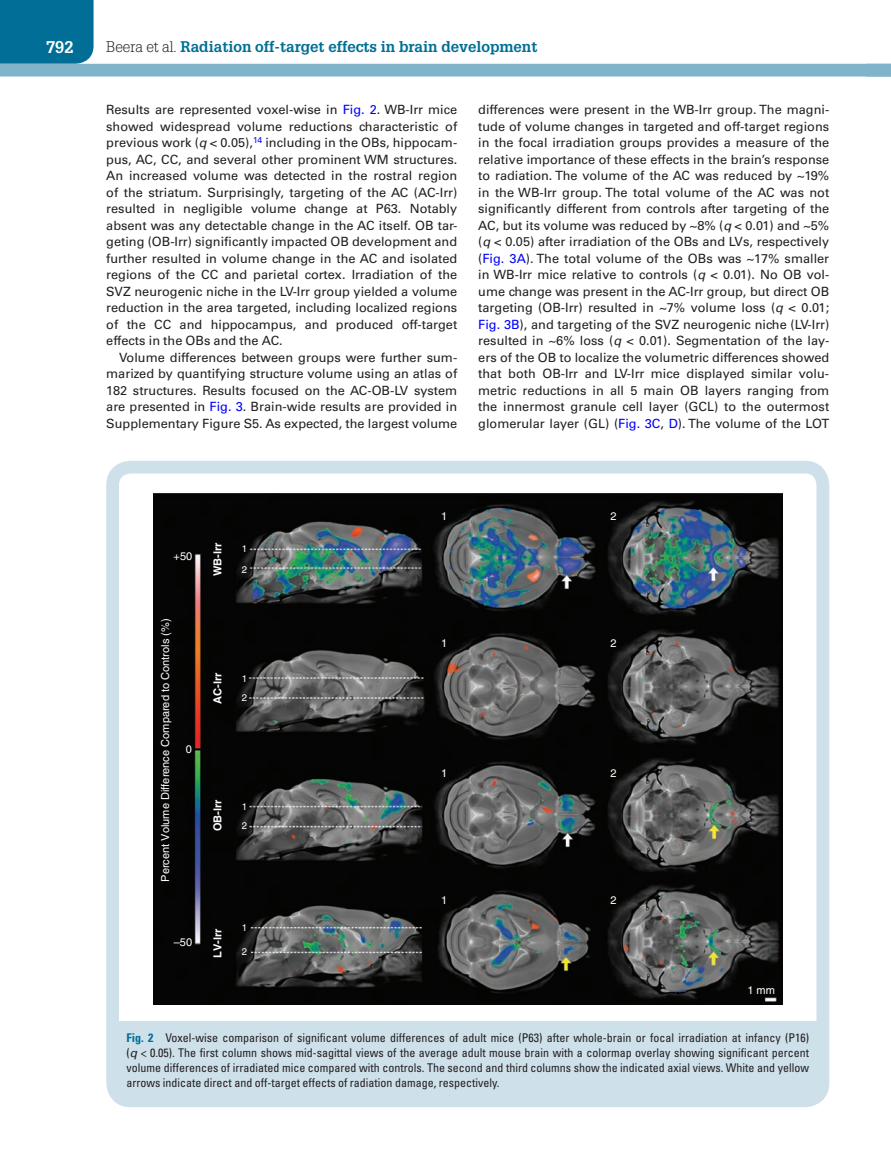
<style>
.page{position:relative;width:891px;height:1175px;background:#fff}
.page>*{position:absolute;margin:0;border:0;box-sizing:border-box;transform-origin:0 0}
.t1{font:700 16.5px "Glypha LT Std";color:#fff}
.t2{font:700 15px "Glypha LT Std";color:#006e96}
.t3{font:12.75px/16.5px "Univers LT Std";color:#231f20;text-align:justify}
.t4{font:condensed 12px/15px "Univers LT Std";color:#231f20;text-align:justify}
.t5{font:11.1px "Helvetica";color:#fff}
.t6{font:700 11.1px "Helvetica";color:#fff}
.t7{font:9.6px/20.5px "Helvetica";color:#fff}
.s1{font-weight:300;color:#231f20}
.s2{color:#00f}
.s3{font-style:italic}
.s4{font-weight:700;color:#006e96}
.s5{font-style:italic;font-stretch:normal}
</style>
<div class="page">
<div style="left:0;top:0;width:94px;height:64px;background:#006e96"></div>
<div style="left:0;top:64px;width:891px;height:12px;background:#7fb4ca"></div>
<div style="left:118px;top:1020px;width:700px;height:80px;background:#cee0ea"></div>
<img style="left:153px;top:494px;width:629px;height:510px">
<div style="left:106px;top:461px;width:723px;height:646px;border:13px solid #cee0ea;border-radius:18px"></div>
<p class="t1" style="left:46px;top:37px;width:29px">792</p>
<p class="t2" style="left:106px;top:37px;width:433px"><span class="s1">Beera et al.</span> Radiation off-target effects in brain development</p>
<p class="t3" style="left:106px;top:102px;width:353px">Results are represented voxel-wise in <span class="s2">Fig. 2</span>. WB-Irr mice showed widespread volume reductions characteristic of previous work (<span class="s3">q</span> &lt; 0.05),<sup>14</sup> including in the OBs, hippocam&shy;pus, AC, CC, and several other prominent WM structures.<br>An increased volume was detected in the rostral region of the striatum. Surprisingly, targeting of the AC (AC-Irr) resulted in negligible volume change at P63. Notably absent was any detectable change in the AC itself. OB tar&shy;geting (OB-Irr) significantly impacted OB development and further resulted in volume change in the AC and isolated regions of the CC and parietal cortex. Irradiation of the SVZ neurogenic niche in the LV-Irr group yielded a volume reduction in the area targeted, including localized regions of the CC and hippocampus, and produced off-target effects in the OBs and the AC.</p>
<p class="t3" style="left:106px;top:349px;width:353px;text-indent:13px">Volume differences between groups were further sum&shy;marized by quantifying structure volume using an atlas of 182 structures. Results focused on the AC-OB-LV system are presented in <span class="s2">Fig. 3</span>. Brain-wide results are provided in Supplementary Figure S5. As expected, the largest volume</p>
<p class="t3" style="left:478px;top:102px;width:353px">differences were present in the WB-Irr group. The magni&shy;tude of volume changes in targeted and off-target regions in the focal irradiation groups provides a measure of the relative importance of these effects in the brain’s response to radiation. The volume of the AC was reduced by ~19% in the WB-Irr group. The total volume of the AC was not significantly different from controls after targeting of the AC, but its volume was reduced by ~8% (<span class="s3">q</span> &lt; 0.01) and ~5% (<span class="s3">q</span> &lt; 0.05) after irradiation of the OBs and LVs, respectively (<span class="s2">Fig. 3A</span>). The total volume of the OBs was ~17% smaller in WB-Irr mice relative to controls (<span class="s3">q</span> &lt; 0.01). No OB vol&shy;ume change was present in the AC-Irr group, but direct OB targeting (OB-Irr) resulted in ~7% volume loss (<span class="s3">q</span> &lt; 0.01; <span class="s2">Fig. 3B</span>), and targeting of the SVZ neurogenic niche (LV-Irr) resulted in ~6% loss (<span class="s3">q</span> &lt; 0.01). Segmentation of the lay&shy;ers of the OB to localize the volumetric differences showed that both OB-Irr and LV-Irr mice displayed similar volu&shy;metric reductions in all 5 main OB layers ranging from the innermost granule cell layer (GCL) to the outermost glomerular layer (GL) (<span class="s2">Fig. 3C</span>, <span class="s2">D</span>). The volume of the LOT</p>
<p class="t6" style="left:211px;top:576px;width:35px;rotate:-90deg">WB-lrr</p>
<p class="t5" style="left:174px;top:549px;width:20px">+50</p>
<p class="t7" style="left:242px;top:538px;width:7px">1<br>2</p>
<p class="t5" style="left:159px;top:881px;width:265px;rotate:-90deg">Percent Volume Difference Compared to Controls (%)</p>
<p class="t5" style="left:186px;top:743px;width:8px">0</p>
<p class="t5" style="left:174px;top:935px;width:20px">–50</p>
<p class="t6" style="left:211px;top:704px;width:33px;rotate:-90deg">AC-lrr</p>
<p class="t7" style="left:242px;top:668px;width:7px">1</p>
<p class="t7" style="left:242px;top:687px;width:7px">2</p>
<p class="t6" style="left:211px;top:831px;width:33px;rotate:-90deg">OB-lrr</p>
<p class="t7" style="left:242px;top:796px;width:7px">1</p>
<p class="t7" style="left:242px;top:815px;width:7px">2</p>
<p class="t6" style="left:211px;top:958px;width:31px;rotate:-90deg">LV-lrr</p>
<p class="t7" style="left:242px;top:917px;width:7px">1</p>
<p class="t7" style="left:242px;top:941px;width:7px">2</p>
<p class="t5" style="left:441px;top:509px;width:8px">1</p>
<p class="t5" style="left:611px;top:509px;width:8px">2</p>
<p class="t5" style="left:441px;top:637px;width:8px">1</p>
<p class="t5" style="left:611px;top:637px;width:8px">2</p>
<p class="t5" style="left:441px;top:766px;width:8px">1</p>
<p class="t5" style="left:611px;top:766px;width:8px">2</p>
<p class="t5" style="left:441px;top:893px;width:8px">1</p>
<p class="t5" style="left:611px;top:893px;width:8px">2</p>
<p class="t5" style="left:747px;top:983px;width:29px">1 mm</p>
<p class="t4" style="left:127px;top:1030px;width:684px"><span class="s4">Fig. 2</span> Voxel-wise comparison of significant volume differences of adult mice (P63) after whole-brain or focal irradiation at infancy (P16) (<span class="s5">q</span> &lt; 0.05). The first column shows mid-sagittal views of the average adult mouse brain with a colormap overlay showing significant percent volume differences of irradiated mice compared with controls. The second and third columns show the indicated axial views. White and yellow arrows indicate direct and off-target effects of radiation damage, respectively.</p>
</div>
